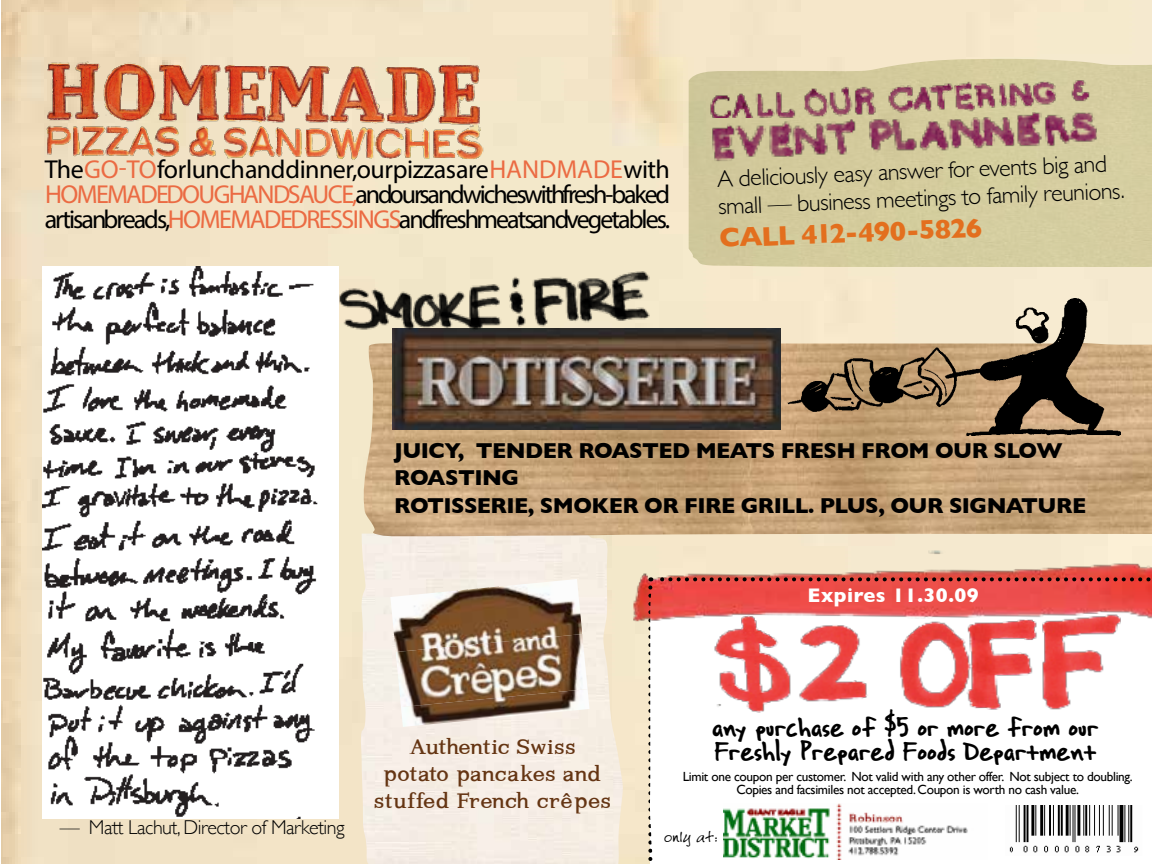
<style>
.page{position:relative;width:1152px;height:864px;background:#fff}
.page>*{position:absolute;margin:0;border:0;box-sizing:border-box;transform-origin:0 0}
.t1{font:29px/23.8px "Wichita Condensed Unpretentious";color:#000}
.t2{font:700 27.6px "Gill Sans";color:#e36f1e}
.t3{font:26px/25.2px "Myriad Pro";letter-spacing:-.075em;color:#000;text-align:justify}
.t4{font:300 24px/27.4px "Gill Sans";color:#000}
.t5{font:24px/27.4px "Kleins Forgotten Roman";letter-spacing:-.045em;color:#653513;text-align:center}
.t6{font:700 22px/27.6px "Gill Sans";letter-spacing:-.025em;color:#000}
.t7{font:300 20px "Gill Sans";letter-spacing:-.025em;color:#000}
.t8{font:700 20px "Gill Sans";letter-spacing:.025em;color:#fff}
.t9{font:18.2px "Twenty";color:#000}
.t10{font:13.2px/13px "Gill Sans";letter-spacing:-.025em;color:#000;text-align:center}
.s1{color:#eb6b43}
</style>
<div class="page">
<img style="left:2px;top:0;width:1150px;height:864px">
<svg style="left:648px;top:628px;width:4px;height:236px"></svg>
<img style="left:360px;top:529px;width:264px;height:335px">
<img style="left:390px;top:579px;width:192px;height:73px">
<img style="left:396px;top:634px;width:192px;height:73px">
<img style="left:401px;top:689px;width:189px;height:38px">
<div style="left:689px;top:59px;width:463px;height:208px;background:#d4cd9e"></div>
<img style="left:707px;top:70px;width:394px;height:42px">
<img style="left:706px;top:112px;width:398px;height:50px">
<img style="left:362px;top:342px;width:790px;height:194px">
<img style="left:392px;top:328px;width:388px;height:102px">
<img style="left:321px;top:265px;width:339px;height:75px">
<img style="left:30px;top:52px;width:466px;height:122px">
<img style="left:788px;top:299px;width:332px;height:137px">
<svg style="left:649px;top:628px;width:503px;height:231px"></svg>
<img style="left:690px;top:628px;width:448px;height:97px">
<img style="left:633px;top:547px;width:519px;height:81px">
<img style="left:723px;top:804px;width:265px;height:56px">
<img style="left:1005px;top:806px;width:137px;height:50px">
<img style="left:42px;top:266px;width:296px;height:553px">
<p class="t3" style="left:45px;top:156px;width:627px">The<span class="s1">GO-TO</span> for lunch and dinner,our pizzas are <span class="s1">HANDMADE</span> with <span class="s1">HOMEMADE DOUGH AND SAUCE,</span>and our sandwiches with fresh-baked artisan breads,<span class="s1">HOMEMADE DRESSINGS</span>and fresh meats and vegetables.</p>
<p class="t4" style="left:717px;top:163px;width:408px;rotate:-2deg">A deliciously easy answer for events big and small — business meetings to family reunions.</p>
<p class="t2" style="left:719px;top:215px;width:264px;rotate:-2deg">CALL 412-490-5826</p>
<p class="t6" style="left:394px;top:436px;width:694px">JUICY, TENDER ROASTED MEATS FRESH FROM OUR SLOW<br>ROASTING<br>ROTISSERIE, SMOKER OR FIRE GRILL. PLUS, OUR SIGNATURE</p>
<p class="t7" style="left:60px;top:812px;width:21px">—</p>
<p class="t7" style="left:89px;top:812px;width:257px">Matt Lachut, Director of Marketing</p>
<p class="t5" style="left:374px;top:734px;width:239px">Authentic Swiss potato pancakes and stuffed French crêpes</p>
<p class="t8" style="left:808px;top:579px;width:173px">Expires 11.30.09</p>
<p class="t1" style="left:712px;top:717px;width:388px">any purchase of $5 or more from our<br>Freshly Prepared Foods Department</p>
<p class="t10" style="left:683px;top:770px;width:452px">Limit one coupon per customer. Not valid with any other offer. Not subject to doubling.<br>Copies and facsimiles not accepted. Coupon is worth no cash value.</p>
<p class="t9" style="left:664px;top:824px;width:55px">only at:</p>
</div>
